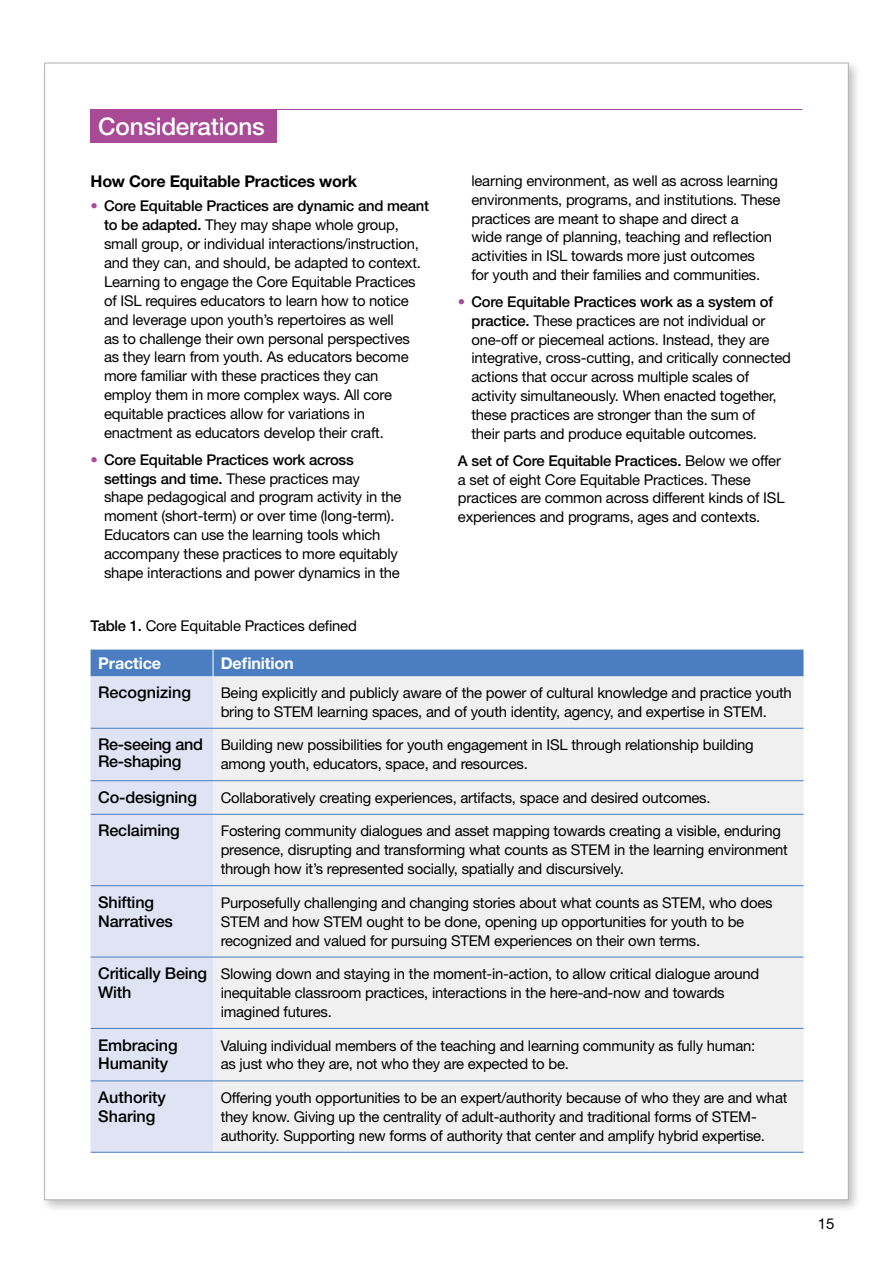
<style>
.page{position:relative;width:893px;height:1263px;background:#fff}
.page>*{position:absolute;margin:0;border:0;box-sizing:border-box;transform-origin:0 0}
.t1{font:500 24.3px "Helvetica Neue LT Std";letter-spacing:-.01em;color:#fff}
.t2{font:500 16.2px/18.9px "Helvetica Neue LT Std";letter-spacing:-.01em;color:#000}
.t3{font:700 16.2px "Helvetica Neue LT Std";letter-spacing:-.015em;color:#000}
.t4{font:700 16.2px "Helvetica Neue LT Std";letter-spacing:-.01em;color:#fff}
.t5{font:15px "Helvetica Neue LT Std";color:#000}
.t6{font:14.85px/18.9px "Helvetica Neue LT Std";letter-spacing:-.015em;color:#000}
.s1{font-weight:300;color:#a84a96}
.s2{font-weight:500}
</style>
<div class="page">
<div style="left:40px;top:58px;width:821px;height:1155px;background:#000;opacity:.25"></div>
<div style="left:45px;top:63px;width:803px;height:1137px;background:#fff"></div>
<div style="left:91px;top:109px;width:186px;height:34px;background:#a84a96"></div>
<hr style="left:91px;top:109px;width:711px;height:1px;background:#a84a96">
<div style="left:91px;top:676px;width:122px;height:476px;background:#dfe3f4"></div>
<div style="left:213px;top:676px;width:590px;height:476px;background:#f0f0f0"></div>
<div style="left:91px;top:650px;width:712px;height:26px;background:#4a7ec0"></div>
<hr style="left:91px;top:728px;width:122px;height:1px;background:#4a7ec0">
<hr style="left:213px;top:728px;width:590px;height:1px;background:#4a7ec0">
<hr style="left:91px;top:780px;width:122px;height:1px;background:#4a7ec0">
<hr style="left:213px;top:780px;width:590px;height:1px;background:#4a7ec0">
<hr style="left:91px;top:814px;width:122px;height:1px;background:#4a7ec0">
<hr style="left:213px;top:814px;width:590px;height:1px;background:#4a7ec0">
<hr style="left:91px;top:885px;width:122px;height:1px;background:#4a7ec0">
<hr style="left:213px;top:885px;width:590px;height:1px;background:#4a7ec0">
<hr style="left:91px;top:956px;width:122px;height:1px;background:#4a7ec0">
<hr style="left:213px;top:956px;width:590px;height:1px;background:#4a7ec0">
<hr style="left:91px;top:1028px;width:122px;height:1px;background:#4a7ec0">
<hr style="left:213px;top:1028px;width:590px;height:1px;background:#4a7ec0">
<hr style="left:91px;top:1080px;width:122px;height:1px;background:#4a7ec0">
<hr style="left:213px;top:1080px;width:590px;height:1px;background:#4a7ec0">
<hr style="left:91px;top:1152px;width:122px;height:1px;background:#4a7ec0">
<hr style="left:213px;top:1152px;width:590px;height:1px;background:#4a7ec0">
<p class="t1" style="left:98px;top:111px;width:168px">Considerations</p>
<p class="t3" style="left:91px;top:171px;width:268px">How Core Equitable Practices work</p>
<p class="t6" style="left:104px;top:196px;width:327px;text-indent:-13px"><span class="s1">•</span> <span class="s2">Core Equitable Practices are dynamic and meant to be adapted.</span> They may shape whole group, small group, or individual interactions/instruction, and they can, and should, be adapted to context.<br>Learning to engage the Core Equitable Practices of ISL requires educators to learn how to notice and leverage upon youth’s repertoires as well<br>as to challenge their own personal perspectives<br>as they learn from youth. As educators become more familiar with these practices they can employ them in more complex ways. All core equitable practices allow for variations in enactment as educators develop their craft.</p>
<p class="t6" style="left:104px;top:450px;width:299px;text-indent:-13px"><span class="s1">•</span> <span class="s2">Core Equitable Practices work across settings and time.</span> These practices may shape pedagogical and program activity in the moment (short-term) or over time (long-term).<br>Educators can use the learning tools which accompany these practices to more equitably shape interactions and power dynamics in the</p>
<p class="t6" style="left:91px;top:616px;width:268px"><span class="s2">Table 1.</span> Core Equitable Practices defined</p>
<p class="t6" style="left:471px;top:171px;width:310px">learning environment, as well as across learning environments, programs, and institutions. These practices are meant to shape and direct a<br>wide range of planning, teaching and reflection activities in ISL towards more just outcomes<br>for youth and their families and communities.</p>
<p class="t6" style="left:471px;top:292px;width:321px;text-indent:-13px"><span class="s1">•</span> <span class="s2">Core Equitable Practices work as a system of practice.</span> These practices are not individual or one-off or piecemeal actions. Instead, they are integrative, cross-cutting, and critically connected actions that occur across multiple scales of activity simultaneously. When enacted together, these practices are stronger than the sum of<br>their parts and produce equitable outcomes.</p>
<p class="t6" style="left:458px;top:451px;width:328px"><span class="s2">A set of Core Equitable Practices.</span> Below we offer a set of eight Core Equitable Practices. These practices are common across different kinds of ISL experiences and programs, ages and contexts.</p>
<p class="t4" style="left:98px;top:653px;width:65px">Practice</p>
<p class="t4" style="left:221px;top:653px;width:75px">Definition</p>
<p class="t2" style="left:98px;top:682px;width:94px">Recognizing</p>
<p class="t6" style="left:221px;top:683px;width:573px">Being explicitly and publicly aware of the power of cultural knowledge and practice youth bring to STEM learning spaces, and of youth identity, agency, and expertise in STEM.</p>
<p class="t2" style="left:98px;top:736px;width:106px;line-height:16.2px">Re-seeing and<br>Re-shaping</p>
<p class="t6" style="left:221px;top:735px;width:534px">Building new possibilities for youth engagement in ISL through relationship building among youth, educators, space, and resources.</p>
<p class="t2" style="left:98px;top:787px;width:100px">Co-designing</p>
<p class="t6" style="left:221px;top:788px;width:491px">Collaboratively creating experiences, artifacts, space and desired outcomes.</p>
<p class="t2" style="left:98px;top:821px;width:83px">Reclaiming</p>
<p class="t6" style="left:221px;top:821px;width:569px">Fostering community dialogues and asset mapping towards creating a visible, enduring presence, disrupting and transforming what counts as STEM in the learning environment through how it’s represented socially, spatially and discursively.</p>
<p class="t2" style="left:98px;top:892px;width:76px">Shifting<br>Narratives</p>
<p class="t6" style="left:221px;top:893px;width:553px">Purposefully challenging and changing stories about what counts as STEM, who does<br>STEM and how STEM ought to be done, opening up opportunities for youth to be recognized and valued for pursuing STEM experiences on their own terms.</p>
<p class="t2" style="left:98px;top:964px;width:110px">Critically Being<br>With</p>
<p class="t6" style="left:221px;top:964px;width:540px">Slowing down and staying in the moment-in-action, to allow critical dialogue around inequitable classroom practices, interactions in the here-and-now and towards imagined futures.</p>
<p class="t2" style="left:98px;top:1035px;width:81px">Embracing<br>Humanity</p>
<p class="t6" style="left:221px;top:1035px;width:536px">Valuing individual members of the teaching and learning community as fully human: as just who they are, not who they are expected to be.</p>
<p class="t2" style="left:98px;top:1087px;width:69px">Authority<br>Sharing</p>
<p class="t6" style="left:221px;top:1088px;width:568px">Offering youth opportunities to be an expert/authority because of who they are and what they know. Giving up the centrality of adult-authority and traditional forms of STEM&shy;authority. Supporting new forms of authority that center and amplify hybrid expertise.</p>
<p class="t5" style="left:818px;top:1215px;width:18px">15</p>
</div>
